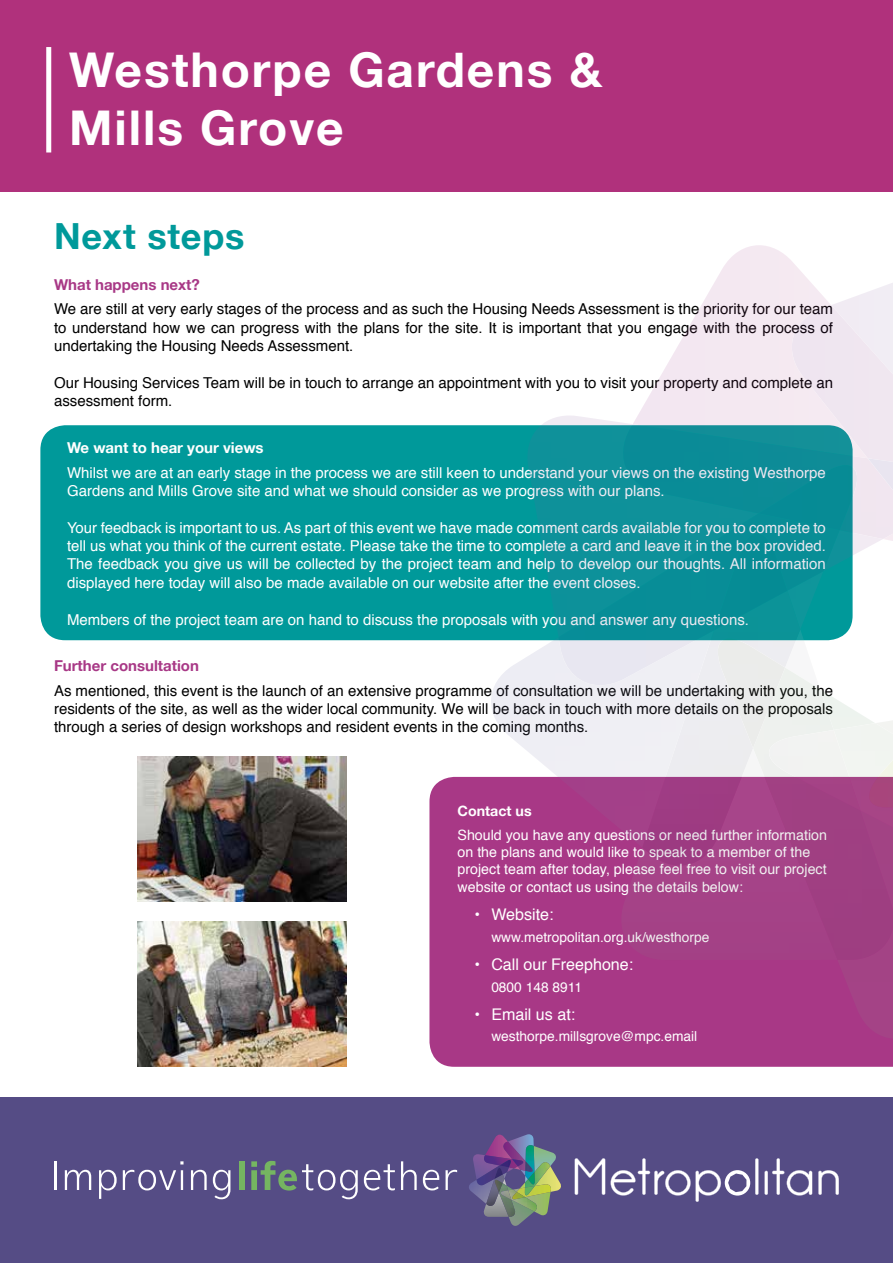
<style>
.page{position:relative;width:893px;height:1263px;background:#fff}
.page>*{position:absolute;margin:0;border:0;box-sizing:border-box;transform-origin:0 0}
.t1{font:700 47.85px/57.4px "Helvetica 75";letter-spacing:.04em;color:#fff}
.t2{font:700 36px "Helvetica 75";letter-spacing:.025em;color:#00999a}
.t3{font:16.05px "Helvetica";color:#fff}
.t4{font:15px/18.3px "Helvetica";color:#fff}
.t5{font:15px/18.3px "Helvetica";color:#000;text-align:justify}
.t6{font:700 15px "Helvetica 75";color:#a83886}
.t7{font:700 15px "Helvetica 75";color:#fff}
.t8{font:14.25px/17.5px "Helvetica";color:#fff}
.t9{font:700 14.25px "Helvetica 75";color:#fff}
.t10{font:13.8px "Helvetica";color:#fff}
</style>
<div class="page">
<div style="left:0;top:0;width:893px;height:192px;background:#b0317c"></div>
<div style="left:0;top:1097px;width:893px;height:166px;background:#554c85"></div>
<div style="left:46px;top:47px;width:5px;height:105px;background:#fff"></div>
<svg style="left:575px;top:1158px;width:30px;height:37px"></svg>
<hr style="left:755px;top:1158px;width:4px;height:37px;background:#a6a2bf;border-radius:2px">
<hr style="left:755px;top:1158px;width:3px;height:37px;background:#fff">
<svg style="left:764px;top:1171px;width:4px;height:24px"></svg>
<hr style="left:765px;top:1171px;width:3px;height:24px;background:#fff">
<svg style="left:772px;top:1158px;width:40px;height:37px"></svg>
<svg style="left:818px;top:1170px;width:21px;height:25px"></svg>
<svg style="left:611px;top:1158px;width:139px;height:44px"></svg>
<img style="left:550px;top:1178px;width:11px;height:14px">
<img style="left:469px;top:1180px;width:14px;height:21px">
<img style="left:483px;top:1185px;width:16px;height:32px">
<img style="left:486px;top:1185px;width:13px;height:21px">
<img style="left:509px;top:1215px;width:21px;height:11px">
<img style="left:499px;top:1199px;width:17px;height:18px">
<img style="left:534px;top:1146px;width:23px;height:36px">
<img style="left:535px;top:1162px;width:15px;height:22px">
<img style="left:486px;top:1134px;width:21px;height:20px">
<img style="left:473px;top:1154px;width:29px;height:25px">
<img style="left:477px;top:1165px;width:17px;height:20px">
<img style="left:483px;top:1155px;width:19px;height:13px">
<img style="left:510px;top:1134px;width:24px;height:11px">
<img style="left:526px;top:1145px;width:8px;height:14px">
<img style="left:502px;top:1141px;width:24px;height:18px">
<img style="left:513px;top:1197px;width:37px;height:18px">
<img style="left:535px;top:1184px;width:16px;height:13px">
<img style="left:508px;top:1189px;width:30px;height:22px">
<svg style="left:494px;top:1159px;width:41px;height:40px"></svg>
<hr style="left:54px;top:1161px;width:2px;height:29px;background:#fff">
<svg style="left:65px;top:1170px;width:26px;height:20px"></svg>
<svg style="left:99px;top:1170px;width:18px;height:29px"></svg>
<svg style="left:123px;top:1170px;width:53px;height:20px"></svg>
<svg style="left:180px;top:1161px;width:4px;height:3px"></svg>
<hr style="left:181px;top:1170px;width:2px;height:20px;background:#fff">
<svg style="left:191px;top:1170px;width:16px;height:20px"></svg>
<svg style="left:213px;top:1170px;width:17px;height:29px"></svg>
<div style="left:240px;top:1161px;width:5px;height:29px;background:#75b561"></div>
<svg style="left:251px;top:1161px;width:107px;height:38px"></svg>
<svg style="left:364px;top:1164px;width:31px;height:26px"></svg>
<svg style="left:401px;top:1161px;width:16px;height:29px"></svg>
<svg style="left:423px;top:1170px;width:16px;height:20px"></svg>
<svg style="left:446px;top:1170px;width:11px;height:20px"></svg>
<div style="left:40px;top:425px;width:813px;height:215px;background:#00999a;border-radius:25px"></div>
<img style="left:138px;top:756px;width:209px;height:146px">
<img style="left:138px;top:921px;width:209px;height:146px">
<div style="left:429px;top:777px;width:464px;height:290px;background:#a83886"></div>
<img style="left:491px;top:638px;width:123px;height:209px">
<img style="left:614px;top:685px;width:139px;height:275px">
<img style="left:642px;top:685px;width:111px;height:180px">
<img style="left:820px;top:960px;width:73px;height:79px">
<img style="left:753px;top:685px;width:140px;height:275px">
<div style="left:714px;top:685px;width:71px;height:63px;background:#ededee"></div>
<img style="left:523px;top:415px;width:360px;height:222px">
<img style="left:558px;top:513px;width:282px;height:172px">
<div style="left:714px;top:539px;width:73px;height:91px;background:#068d95"></div>
<img style="left:614px;top:424px;width:279px;height:115px">
<img style="left:759px;top:465px;width:102px;height:65px">
<img style="left:782px;top:305px;width:111px;height:158px">
<img style="left:868px;top:458px;width:25px;height:50px">
<img style="left:875px;top:719px;width:18px;height:4px">
<img style="left:834px;top:723px;width:59px;height:110px">
<img style="left:863px;top:750px;width:30px;height:57px">
<img style="left:760px;top:730px;width:100px;height:80px">
<h1 class="t1" style="left:69px;top:41px;width:535px">Westhorpe Gardens &amp;<br>Mills Grove</h1>
<h2 class="t2" style="left:54px;top:214px;width:192px">Next steps</h2>
<p class="t6" style="left:54px;top:275px;width:147px">What happens next?</p>
<p class="t5" style="left:54px;top:300px;width:781px">We are still at very early stages of the process and as such the Housing Needs Assessment is the priority for our team to understand how we can progress with the plans for the site. It is important that you engage with the process of undertaking the Housing Needs Assessment.</p>
<p class="t5" style="left:54px;top:374px;width:780px">Our Housing Services Team will be in touch to arrange an appointment with you to visit your property and complete an assessment form.</p>
<p class="t7" style="left:67px;top:438px;width:198px">We want to hear your views</p>
<p class="t4" style="left:67px;top:464px;width:760px">Whilst we are at an early stage in the process we are still keen to understand your views on the existing Westhorpe<br>Gardens and Mills Grove site and what we should consider as we progress with our plans.</p>
<p class="t4" style="left:67px;top:519px;width:760px;text-align:justify">Your feedback is important to us. As part of this event we have made comment cards available for you to complete to tell us what you think of the current estate. Please take the time to complete a card and leave it in the box provided.<br>The feedback you give us will be collected by the project team and help to develop our thoughts. All information displayed here today will also be made available on our website after the event closes.</p>
<p class="t4" style="left:67px;top:611px;width:683px">Members of the project team are on hand to discuss the proposals with you and answer any questions.</p>
<p class="t6" style="left:54px;top:656px;width:147px">Further consultation</p>
<p class="t5" style="left:54px;top:682px;width:781px">As mentioned, this event is the launch of an extensive programme of consultation we will be undertaking with you, the residents of the site, as well as the wider local community. We will be back in touch with more details on the proposals through a series of design workshops and resident events in the coming months.</p>
<p class="t9" style="left:458px;top:802px;width:76px">Contact us</p>
<p class="t8" style="left:458px;top:826px;width:371px">Should you have any questions or need further information on the plans and would like to speak to a member of the project team after today, please feel free to visit our project website or contact us using the details below:</p>
<p class="t3" style="left:475px;top:902px;width:80px">• Website:</p>
<p class="t10" style="left:491px;top:926px;width:220px">www.metropolitan.org.uk/westhorpe</p>
<p class="t3" style="left:475px;top:952px;width:160px">• Call our Freephone:</p>
<p class="t10" style="left:491px;top:976px;width:92px">0800 148 8911</p>
<p class="t3" style="left:475px;top:1002px;width:102px">• Email us at:</p>
<p class="t10" style="left:491px;top:1026px;width:208px">westhorpe.millsgrove@mpc.email</p>
</div>
